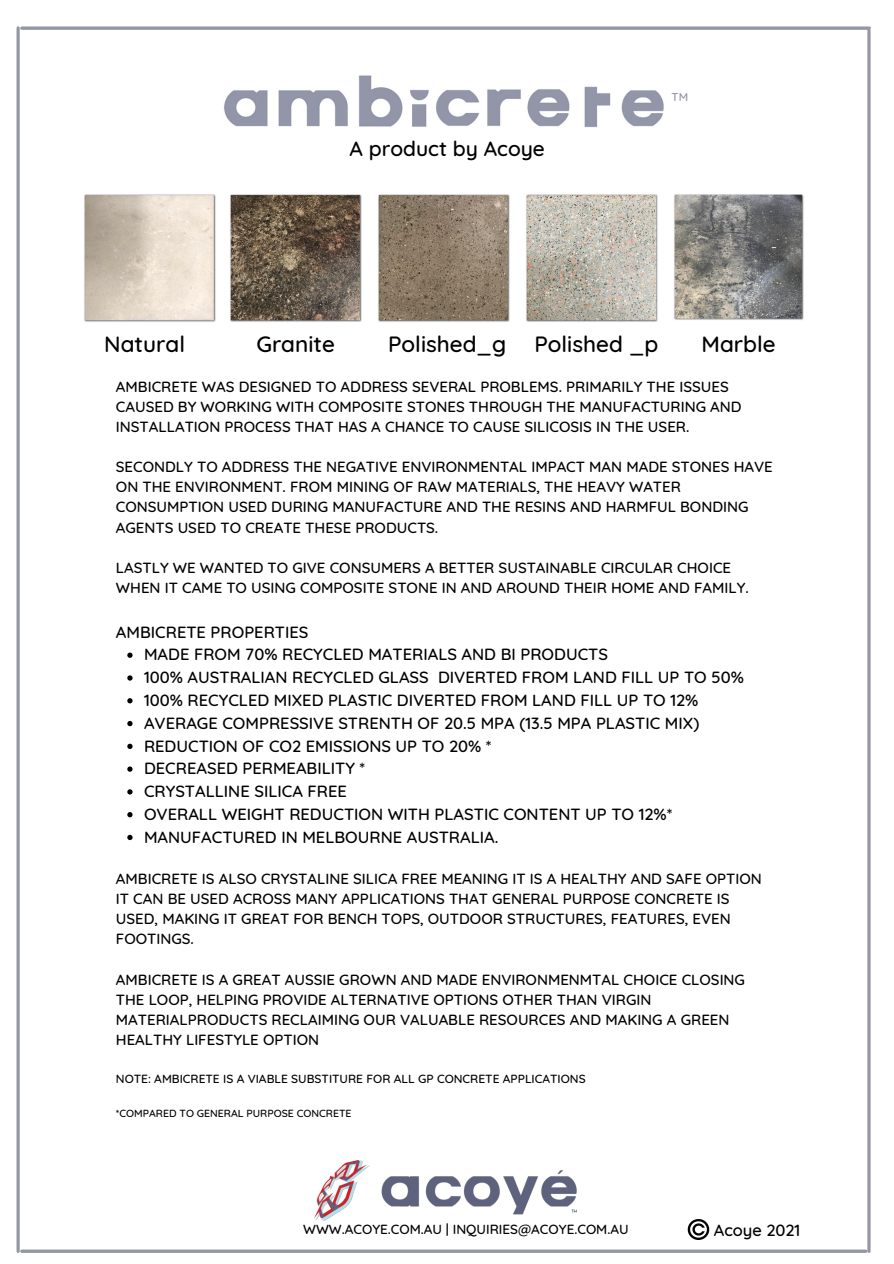
<style>
.page{position:relative;width:894px;height:1264px;background:#fff}
.page>*{position:absolute;margin:0;border:0;box-sizing:border-box;transform-origin:0 0}
.t1{font:500 22.5px "Quicksand";color:#000}
.t2{font:500 21px "Quicksand";color:#000}
.t3{font:500 16.5px "Quicksand";color:#000}
.t4{font:500 15px/20.1px "Quicksand";color:#000}
.t5{font:500 13.5px "Quicksand";color:#000}
.t6{font:500 12px "Quicksand";color:#000}
.t7{font:500 11.55px "Quicksand";color:#9496a3}
.t8{font:500 10.5px "Quicksand";color:#000}
</style>
<div class="page">
<img style="left:224px;top:75px;width:440px;height:53px">
<svg style="left:127px;top:652px;width:5px;height:6px"></svg>
<svg style="left:127px;top:675px;width:5px;height:5px"></svg>
<svg style="left:127px;top:698px;width:5px;height:5px"></svg>
<svg style="left:127px;top:721px;width:5px;height:5px"></svg>
<svg style="left:127px;top:743px;width:5px;height:6px"></svg>
<svg style="left:127px;top:766px;width:5px;height:5px"></svg>
<svg style="left:127px;top:789px;width:5px;height:5px"></svg>
<svg style="left:127px;top:812px;width:5px;height:5px"></svg>
<svg style="left:127px;top:834px;width:5px;height:6px"></svg>
<img style="left:314px;top:1160px;width:262px;height:60px">
<img style="left:230px;top:194px;width:132px;height:128px">
<img style="left:84px;top:194px;width:132px;height:128px">
<img style="left:378px;top:194px;width:132px;height:128px">
<img style="left:526px;top:194px;width:132px;height:128px">
<svg style="left:22px;top:26px;width:847px;height:4px;background:#a4a5b0"></svg>
<svg style="left:16px;top:28px;width:4px;height:1223px;background:#a9abb5"></svg>
<hr style="left:867px;top:30px;width:3px;height:1221px;background:#9496a3">
<hr style="left:22px;top:1249px;width:843px;height:3px;background:#9496a3">
<img style="left:687px;top:1219px;width:23px;height:20px">
<img style="left:674px;top:194px;width:130px;height:126px">
<p class="t2" style="left:349px;top:135px;width:197px">A product by Acoye</p>
<p class="t7" style="left:671px;top:90px;width:18px">TM</p>
<p class="t1" style="left:104px;top:329px;width:82px">Natural</p>
<p class="t1" style="left:256px;top:329px;width:80px">Granite</p>
<p class="t1" style="left:388px;top:329px;width:120px">Polished_g</p>
<p class="t1" style="left:534px;top:329px;width:125px">Polished _p</p>
<p class="t1" style="left:701px;top:329px;width:75px">Marble</p>
<p class="t4" style="left:116px;top:376px;width:627px">AMBICRETE WAS DESIGNED TO ADDRESS SEVERAL PROBLEMS. PRIMARILY THE ISSUES<br>CAUSED BY WORKING WITH COMPOSITE STONES THROUGH THE MANUFACTURING AND<br>INSTALLATION PROCESS THAT HAS A CHANCE TO CAUSE SILICOSIS IN THE USER.</p>
<p class="t4" style="left:116px;top:456px;width:658px">SECONDLY TO ADDRESS THE NEGATIVE ENVIRONMENTAL IMPACT MAN MADE STONES HAVE ON THE ENVIRONMENT. FROM MINING OF RAW MATERIALS, THE HEAVY WATER CONSUMPTION USED DURING MANUFACTURE AND THE RESINS AND HARMFUL BONDING AGENTS USED TO CREATE THESE PRODUCTS.</p>
<p class="t4" style="left:116px;top:557px;width:634px">LASTLY WE WANTED TO GIVE CONSUMERS A BETTER SUSTAINABLE CIRCULAR CHOICE<br>WHEN IT CAME TO USING COMPOSITE STONE IN AND AROUND THEIR HOME AND FAMILY.</p>
<p class="t3" style="left:116px;top:621px;width:194px">AMBICRETE PROPERTIES</p>
<p class="t3" style="left:144px;top:644px;width:465px">MADE FROM 70% RECYCLED MATERIALS AND BI PRODUCTS</p>
<p class="t3" style="left:144px;top:666px;width:601px">100% AUSTRALIAN RECYCLED GLASS DIVERTED FROM LAND FILL UP TO 50%</p>
<p class="t3" style="left:144px;top:689px;width:555px">100% RECYCLED MIXED PLASTIC DIVERTED FROM LAND FILL UP TO 12%</p>
<p class="t3" style="left:144px;top:712px;width:556px">AVERAGE COMPRESSIVE STRENTH OF 20.5 MPA (13.5 MPA PLASTIC MIX)</p>
<p class="t3" style="left:144px;top:735px;width:349px">REDUCTION OF CO2 EMISSIONS UP TO 20% *</p>
<p class="t3" style="left:144px;top:758px;width:223px">DECREASED PERMEABILITY *</p>
<p class="t3" style="left:144px;top:780px;width:204px">CRYSTALLINE SILICA FREE</p>
<p class="t3" style="left:144px;top:803px;width:529px">OVERALL WEIGHT REDUCTION WITH PLASTIC CONTENT UP TO 12%*</p>
<p class="t3" style="left:144px;top:826px;width:356px">MANUFACTURED IN MELBOURNE AUSTRALIA.</p>
<p class="t4" style="left:116px;top:868px;width:647px">AMBICRETE IS ALSO CRYSTALINE SILICA FREE MEANING IT IS A HEALTHY AND SAFE OPTION IT CAN BE USED ACROSS MANY APPLICATIONS THAT GENERAL PURPOSE CONCRETE IS USED, MAKING IT GREAT FOR BENCH TOPS, OUTDOOR STRUCTURES, FEATURES, EVEN FOOTINGS.</p>
<p class="t4" style="left:116px;top:969px;width:630px">AMBICRETE IS A GREAT AUSSIE GROWN AND MADE ENVIRONMENMTAL CHOICE CLOSING THE LOOP, HELPING PROVIDE ALTERNATIVE OPTIONS OTHER THAN VIRGIN MATERIALPRODUCTS RECLAIMING OUR VALUABLE RESOURCES AND MAKING A GREEN HEALTHY LIFESTYLE OPTION</p>
<p class="t6" style="left:116px;top:1070px;width:471px">NOTE: AMBICRETE IS A VIABLE SUBSTITURE FOR ALL GP CONCRETE APPLICATIONS</p>
<p class="t8" style="left:116px;top:1106px;width:237px">*COMPARED TO GENERAL PURPOSE CONCRETE</p>
<p class="t5" style="left:303px;top:1220px;width:327px">WWW.ACOYE.COM.AU | INQUIRIES@ACOYE.COM.AU</p>
<p class="t3" style="left:713px;top:1219px;width:88px">Acoye 2021</p>
</div>
